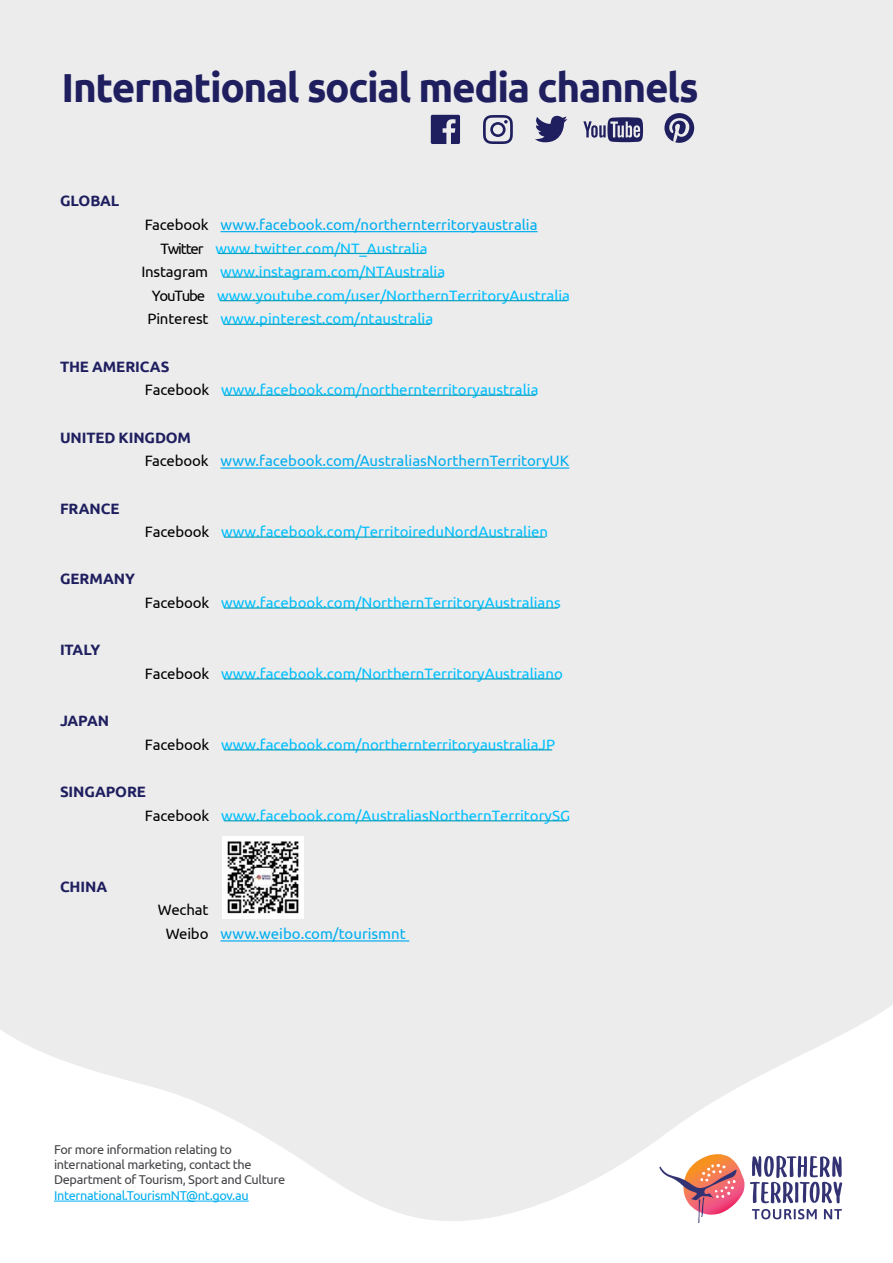
<style>
.page{position:relative;width:893px;height:1263px;background:#ececed}
.page>*{position:absolute;margin:0;border:0;box-sizing:border-box;transform-origin:0 0}
.t1{font:700 40.5px "Ubuntu";letter-spacing:-.035em;color:#1f1f5f}
.t2{font:15px/23.7px "Ubuntu";color:#00bfff}
.t3{font:15px/23.7px "Ubuntu";color:#00aeef}
.t4{font:700 15px "Ubuntu";letter-spacing:-.005em;color:#1f1f5f}
.t5{font:12.75px/15.3px "Ubuntu";letter-spacing:-.025em;color:#454347}
.t6{font:12.75px "Ubuntu";letter-spacing:-.025em;color:#00aeef}
.s1{color:#000}
.s2{font-weight:700;color:#1f1f5f}
</style>
<div class="page">
<svg style="left:0;top:940px;width:893px;height:323px"></svg>
<hr style="left:54px;top:1200px;width:195px;height:1px;background:#00aeef">
<svg style="left:659px;top:1154px;width:183px;height:69px;background:#d1b8c2"></svg>
<svg style="left:431px;top:115px;width:29px;height:29px"></svg>
<svg style="left:483px;top:115px;width:30px;height:29px"></svg>
<svg style="left:535px;top:116px;width:32px;height:27px"></svg>
<svg style="left:583px;top:117px;width:60px;height:25px"></svg>
<svg style="left:664px;top:113px;width:30px;height:30px"></svg>
<hr style="left:221px;top:231px;width:317px;height:1px;background:#00aeef">
<hr style="left:223px;top:276px;width:219px;height:2px;background:#05a0bd">
<hr style="left:218px;top:253px;width:207px;height:1px;background:#05a0bd">
<hr style="left:223px;top:324px;width:207px;height:1px;background:#05a0bd">
<hr style="left:220px;top:300px;width:347px;height:1px;background:#05a0bd">
<hr style="left:224px;top:395px;width:312px;height:1px;background:#05a0bd">
<hr style="left:221px;top:467px;width:348px;height:2px;background:#00aeef">
<hr style="left:224px;top:536px;width:321px;height:2px;background:#05a0bd">
<hr style="left:224px;top:607px;width:334px;height:2px;background:#05a0bd">
<hr style="left:224px;top:678px;width:336px;height:1px;background:#05a0bd">
<hr style="left:224px;top:749px;width:328px;height:1px;background:#05a0bd">
<hr style="left:224px;top:820px;width:343px;height:1px;background:#05a0bd">
<hr style="left:221px;top:940px;width:188px;height:1px;background:#00aeef">
<img style="left:222px;top:836px;width:82px;height:82px">
<h1 class="t1" style="left:62px;top:63px;width:639px">International social media channels</h1>
<p class="t4" style="left:60px;top:192px;width:61px">GLOBAL</p>
<p class="t3" style="left:145px;top:212px;width:394px"><span class="s1">Facebook</span> www.facebook.com/northernterritoryaustralia</p>
<p class="t2" style="left:161px;top:236px;width:268px"><span class="s1">Twitter</span> www.twitter.com/NT_Australia</p>
<p class="t2" style="left:141px;top:259px;width:305px"><span class="s1">Instagram</span> www.instagram.com/NTAustralia</p>
<p class="t2" style="left:152px;top:283px;width:420px"><span class="s1">YouTube</span> www.youtube.com/user/NorthernTerritoryAustralia</p>
<p class="t2" style="left:147px;top:307px;width:287px"><span class="s1">Pinterest</span> www.pinterest.com/ntaustralia</p>
<p class="t2" style="left:145px;top:354px;width:395px;text-indent:-85px"><span class="s2">THE AMERICAS<br></span><span class="s1">Facebook</span> www.facebook.com/northernterritoryaustralia</p>
<p class="t3" style="left:145px;top:425px;width:426px;text-indent:-85px"><span class="s2">UNITED KINGDOM<br></span><span class="s1">Facebook</span> www.facebook.com/AustraliasNorthernTerritoryUK</p>
<p class="t4" style="left:60px;top:499px;width:61px">FRANCE</p>
<p class="t2" style="left:145px;top:519px;width:405px"><span class="s1">Facebook</span> www.facebook.com/TerritoireduNordAustralien</p>
<p class="t4" style="left:60px;top:570px;width:77px">GERMANY</p>
<p class="t2" style="left:145px;top:590px;width:417px"><span class="s1">Facebook</span> www.facebook.com/NorthernTerritoryAustralians</p>
<p class="t4" style="left:60px;top:641px;width:42px">ITALY</p>
<p class="t2" style="left:145px;top:661px;width:420px"><span class="s1">Facebook</span> www.facebook.com/NorthernTerritoryAustraliano</p>
<p class="t4" style="left:60px;top:712px;width:51px">JAPAN</p>
<p class="t2" style="left:145px;top:732px;width:412px"><span class="s1">Facebook</span> www.facebook.com/northernterritoryaustraliaJP</p>
<p class="t2" style="left:145px;top:779px;width:427px;text-indent:-85px"><span class="s2">SINGAPORE<br></span><span class="s1">Facebook</span> www.facebook.com/AustraliasNorthernTerritorySG</p>
<p class="t4" style="left:60px;top:877px;width:49px">CHINA</p>
<p class="t3" style="left:166px;top:898px;width:242px;text-indent:-8px"><span class="s1">Wechat<br>Weibo</span> www.weibo.com/tourismnt</p>
<p class="t5" style="left:54px;top:1141px;width:233px">For more information relating to international marketing, contact the<br>Department of Tourism, Sport and Culture</p>
<p class="t6" style="left:54px;top:1187px;width:196px">International.TourismNT@nt.gov.au</p>
</div>
